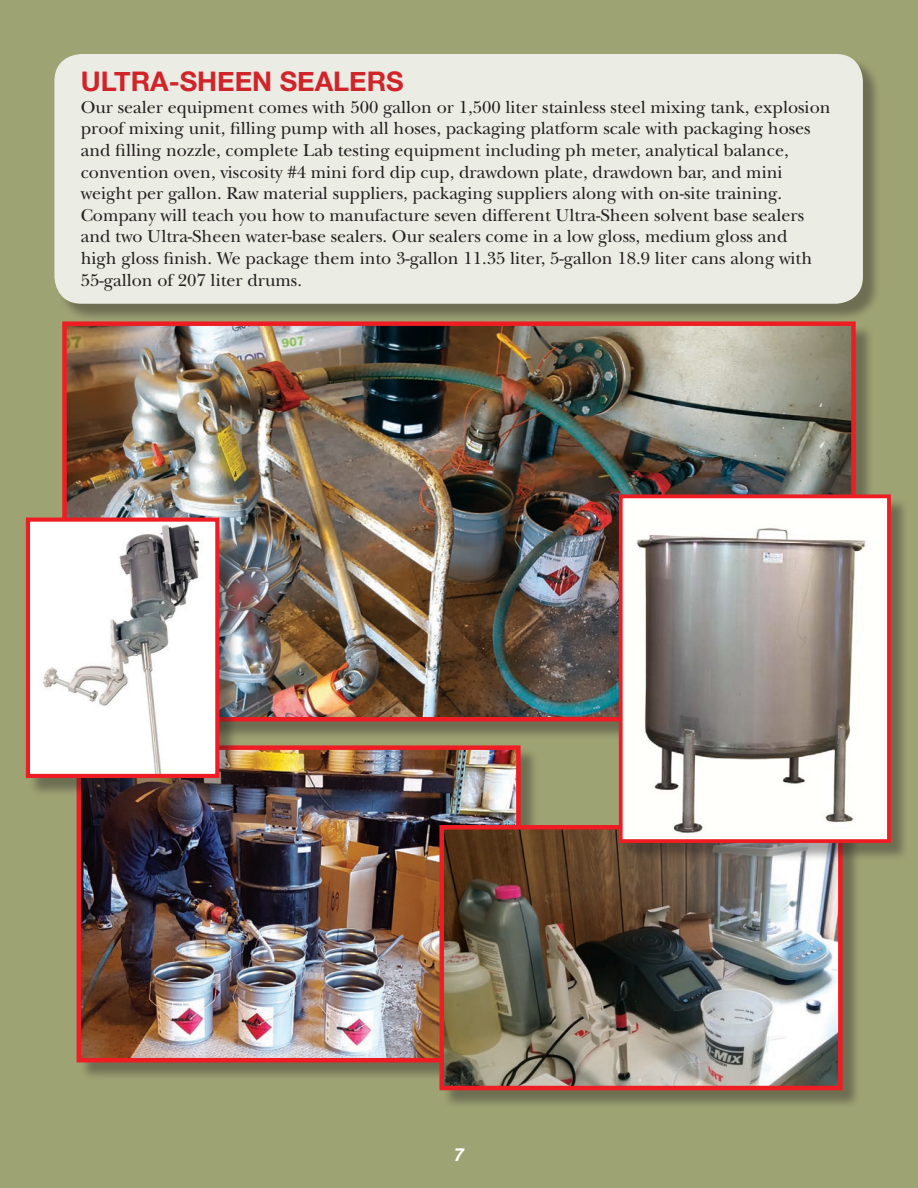
<style>
.page{position:relative;width:918px;height:1188px;background:#9ea374}
.page>*{position:absolute;margin:0;border:0;box-sizing:border-box;transform-origin:0 0}
.t1{font:700 27px "Helvetica Neue";color:#d1232a}
.t2{font:18px/21.6px "New Baskerville Std";color:#231f20}
.t3{font:italic 700 18px "Helvetica Neue";color:#fff}
</style>
<div class="page">
<div style="left:65px;top:324px;width:810px;height:416px;background:#231f20;opacity:.4"></div>
<img style="left:67px;top:326px;width:784px;height:391px">
<div style="left:62px;top:321px;width:794px;height:401px;border:4px solid #ee1d23"></div>
<div style="left:57px;top:56px;width:825px;height:266px;background:#231f20;opacity:.5"></div>
<div style="left:54px;top:54px;width:809px;height:250px;background:#ebece3;border-radius:27px"></div>
<div style="left:79px;top:748px;width:460px;height:333px;background:#231f20;opacity:.4"></div>
<img style="left:82px;top:750px;width:434px;height:307px">
<div style="left:77px;top:745px;width:444px;height:317px;border:4px solid #ee1d23"></div>
<div style="left:442px;top:827px;width:419px;height:282px;background:#231f20;opacity:.4"></div>
<img style="left:444px;top:830px;width:394px;height:255px">
<div style="left:439px;top:825px;width:404px;height:265px;border:4px solid #ee1d23"></div>
<div style="left:621px;top:497px;width:288px;height:365px;background:#231f20;opacity:.4"></div>
<img style="left:624px;top:499px;width:262px;height:339px">
<div style="left:619px;top:494px;width:272px;height:349px;border:4px solid #ee1d23"></div>
<div style="left:28px;top:520px;width:210px;height:277px;background:#231f20;opacity:.4"></div>
<img style="left:31px;top:523px;width:183px;height:250px">
<div style="left:26px;top:518px;width:193px;height:260px;border:4px solid #ee1d23"></div>
<p class="t1" style="left:81px;top:60px;width:325px">ULTRA-SHEEN SEALERS</p>
<p class="t2" style="left:81px;top:96px;width:751px">Our sealer equipment comes with 500 gallon or 1,500 liter stainless steel mixing tank, explosion proof mixing unit, filling pump with all hoses, packaging platform scale with packaging hoses and filling nozzle, complete Lab testing equipment including ph meter, analytical balance, convention oven, viscosity #4 mini ford dip cup, drawdown plate, drawdown bar, and mini weight per gallon. Raw material suppliers, packaging suppliers along with on-site training.<br>Company will teach you how to manufacture seven different Ultra-Sheen solvent base sealers and two Ultra-Sheen water-base sealers. Our sealers come in a low gloss, medium gloss and<br>high gloss finish. We package them into 3-gallon 11.35 liter, 5-gallon 18.9 liter cans along with 55-gallon of 207 liter drums.</p>
<p class="t3" style="left:454px;top:1140px;width:12px">7</p>
</div>
